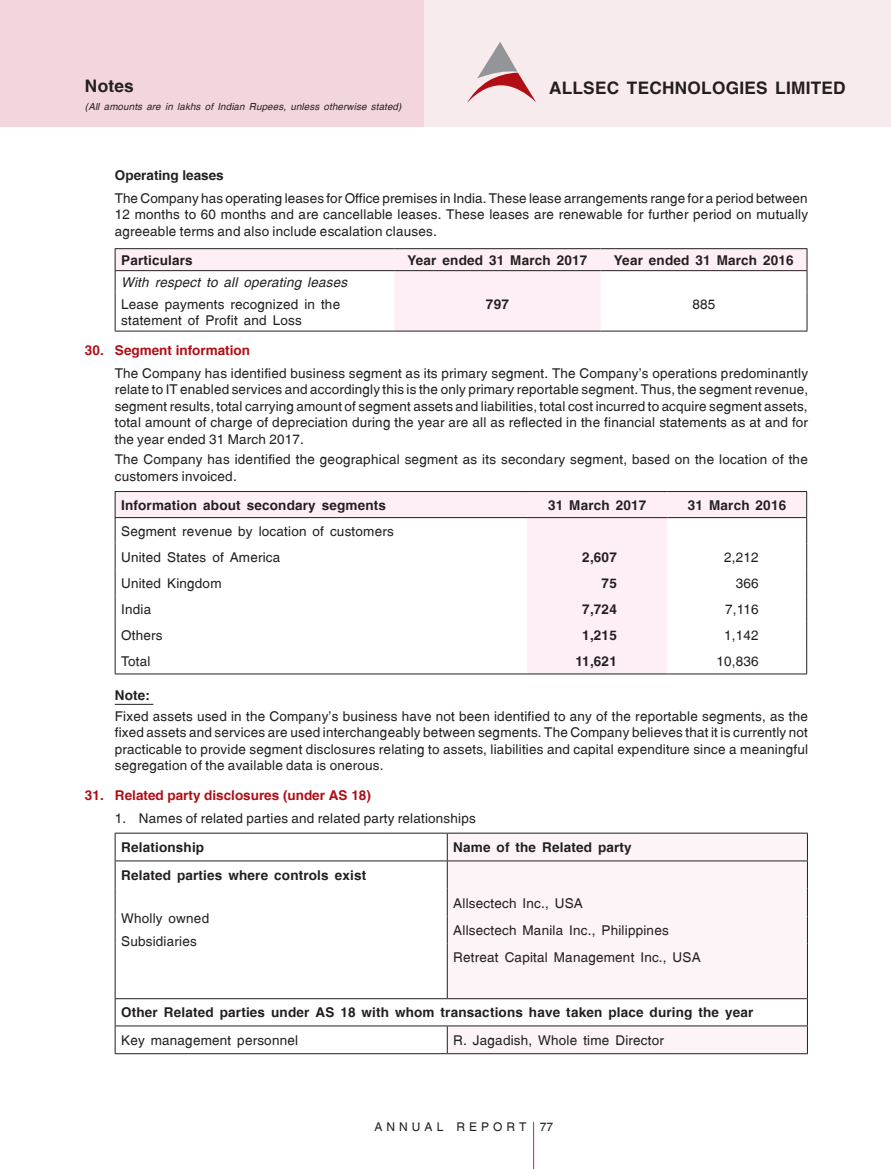
<style>
.page{position:relative;width:891px;height:1169px;background:#fff}
.page>*{position:absolute;margin:0;border:0;box-sizing:border-box;transform-origin:0 0}
.Header_bold{font:700 17.25px "Switzerland";letter-spacing:.015em;color:#231f20}
.NL_Para{font:13.5px/16.5px "Switzerland Plain";letter-spacing:.015em;color:#231f20;text-align:justify}
.Table_Text{font:13.5px/16.5px "Switzerland Plain";letter-spacing:.015em;color:#231f20}
.Body_text{font:13.5px "Switzerland Plain";letter-spacing:.015em;color:#231f20}
.Body_text-2{font:700 13.5px "Switzerland";letter-spacing:.015em;color:#231f20}
.Table_Text-2{font:700 13.5px "Switzerland";letter-spacing:.015em;color:#231f20}
.NL_Alpha{font:700 13.5px "Switzerland";color:#b00d15}
.Table_Text-3{font:italic 13.5px "Switzerland";letter-spacing:.015em;color:#231f20}
.NL_Alpha-2{font:700 13.5px "Switzerland";color:#231f20}
.NL_Para-2{font:700 13.5px "Switzerland";color:#231f20}
.t1{font:12px "Switzerland Plain";letter-spacing:.335em;color:#231f20}
.Rupees{font:italic 9.75px "Switzerland";letter-spacing:.015em;color:#231f20}
</style>
<div class="page">
<div style="left:422px;top:0;width:469px;height:127px;background:#f8ebee"></div>
<hr style="left:533px;top:1121px;width:1px;height:48px;background:#ed028c">
<svg style="left:467px;top:42px;width:69px;height:61px"></svg>
<div style="left:0;top:0;width:423px;height:127px;background:#f2d6dc"></div>
<hr style="left:115px;top:704px;width:38px;height:1px;background:#231f20">
<svg style="left:116px;top:249px;width:691px;height:82px"></svg>
<hr style="left:115px;top:248px;width:279px;height:1px;background:#231f20">
<hr style="left:601px;top:248px;width:206px;height:1px;background:#231f20">
<svg style="left:115px;top:249px;width:1px;height:44px"></svg>
<hr style="left:115px;top:293px;width:1px;height:38px;background:#231f20">
<hr style="left:807px;top:293px;width:1px;height:38px;background:#231f20">
<hr style="left:115px;top:331px;width:279px;height:1px;background:#231f20">
<hr style="left:601px;top:331px;width:206px;height:1px;background:#231f20">
<hr style="left:394px;top:248px;width:207px;height:1px;background:#231f20">
<hr style="left:115px;top:270px;width:279px;height:1px;background:#231f20">
<hr style="left:394px;top:270px;width:207px;height:1px;background:#231f20">
<hr style="left:601px;top:270px;width:206px;height:1px;background:#231f20">
<hr style="left:394px;top:331px;width:207px;height:1px;background:#231f20">
<svg style="left:807px;top:249px;width:1px;height:44px"></svg>
<svg style="left:116px;top:492px;width:690px;height:181px"></svg>
<hr style="left:115px;top:673px;width:412px;height:1px;background:#231f20">
<hr style="left:527px;top:673px;width:140px;height:1px;background:#231f20">
<hr style="left:667px;top:673px;width:140px;height:1px;background:#231f20">
<hr style="left:115px;top:491px;width:412px;height:1px;background:#231f20">
<svg style="left:115px;top:492px;width:1px;height:181px"></svg>
<hr style="left:527px;top:491px;width:140px;height:1px;background:#231f20">
<hr style="left:667px;top:491px;width:140px;height:1px;background:#231f20">
<svg style="left:806px;top:492px;width:1px;height:181px"></svg>
<hr style="left:115px;top:517px;width:412px;height:1px;background:#231f20">
<hr style="left:527px;top:517px;width:140px;height:1px;background:#231f20">
<hr style="left:667px;top:517px;width:140px;height:1px;background:#231f20">
<svg style="left:447px;top:833px;width:360px;height:220px;fill:#fdf4f8"></svg>
<hr style="left:115px;top:832px;width:332px;height:1px;background:#231f20">
<hr style="left:447px;top:832px;width:361px;height:1px;background:#231f20">
<svg style="left:447px;top:833px;width:1px;height:165px"></svg>
<svg style="left:115px;top:833px;width:1px;height:220px"></svg>
<svg style="left:447px;top:1026px;width:1px;height:27px"></svg>
<svg style="left:807px;top:833px;width:1px;height:220px"></svg>
<hr style="left:115px;top:860px;width:332px;height:1px;background:#231f20">
<hr style="left:447px;top:860px;width:361px;height:1px;background:#231f20">
<hr style="left:115px;top:998px;width:332px;height:1px;background:#231f20">
<hr style="left:447px;top:998px;width:361px;height:1px;background:#231f20">
<hr style="left:115px;top:1025px;width:332px;height:1px;background:#231f20">
<hr style="left:447px;top:1025px;width:361px;height:1px;background:#231f20">
<hr style="left:115px;top:1053px;width:332px;height:1px;background:#231f20">
<hr style="left:447px;top:1053px;width:361px;height:1px;background:#231f20">
<p class="Header_bold" style="left:85px;top:75px;width:50px">Notes</p>
<p class="Rupees" style="left:85px;top:101px;width:318px">(All amounts are in lakhs of Indian Rupees, unless otherwise stated)</p>
<p class="Header_bold" style="left:549px;top:78px;width:298px">ALLSEC TECHNOLOGIES LIMITED</p>
<p class="NL_Alpha-2" style="left:115px;top:167px;width:110px">Operating leases</p>
<p class="NL_Para" style="left:115px;top:190px;width:695px">The Company has operating leases for Office premises in India. These lease arrangements range for a period between 12 months to 60 months and are cancellable leases. These leases are renewable for further period on mutually agreeable terms and also include escalation clauses.</p>
<p class="Table_Text-2" style="left:121px;top:252px;width:73px">Particulars</p>
<p class="Table_Text-2" style="left:407px;top:252px;width:181px">Year ended 31 March 2017</p>
<p class="Table_Text-2" style="left:614px;top:252px;width:181px">Year ended 31 March 2016</p>
<p class="Table_Text-3" style="left:121px;top:274px;width:228px">With respect to all operating leases</p>
<p class="Table_Text" style="left:121px;top:295px;width:221px">Lease payments recognized in the statement of Profit and Loss</p>
<p class="Table_Text-2" style="left:486px;top:296px;width:24px">797</p>
<p class="Table_Text" style="left:692px;top:295px;width:24px">885</p>
<p class="NL_Alpha" style="left:85px;top:342px;width:166px">30. Segment information</p>
<p class="NL_Para" style="left:115px;top:364px;width:695px">The Company has identified business segment as its primary segment. The Company’s operations predominantly relate to IT enabled services and accordingly this is the only primary reportable segment. Thus, the segment revenue, segment results, total carrying amount of segment assets and liabilities, total cost incurred to acquire segment assets, total amount of charge of depreciation during the year are all as reflected in the financial statements as at and for the year ended 31 March 2017.</p>
<p class="NL_Para" style="left:115px;top:451px;width:695px">The Company has identified the geographical segment as its secondary segment, based on the location of the customers invoiced.</p>
<p class="Table_Text-2" style="left:121px;top:496px;width:267px">Information about secondary segments</p>
<p class="Table_Text-2" style="left:548px;top:496px;width:100px">31 March 2017</p>
<p class="Table_Text-2" style="left:688px;top:496px;width:100px">31 March 2016</p>
<p class="Table_Text" style="left:121px;top:522px;width:274px">Segment revenue by location of customers</p>
<p class="Table_Text" style="left:121px;top:548px;width:161px">United States of America</p>
<p class="Table_Text-2" style="left:582px;top:548px;width:36px">2,607</p>
<p class="Table_Text" style="left:724px;top:548px;width:36px">2,212</p>
<p class="Table_Text" style="left:121px;top:574px;width:102px">United Kingdom</p>
<p class="Table_Text-2" style="left:602px;top:575px;width:17px">75</p>
<p class="Table_Text" style="left:736px;top:574px;width:24px">366</p>
<p class="Table_Text" style="left:121px;top:600px;width:32px">India</p>
<p class="Table_Text-2" style="left:582px;top:601px;width:36px">7,724</p>
<p class="Table_Text" style="left:725px;top:600px;width:35px">7,116</p>
<p class="Table_Text" style="left:121px;top:627px;width:43px">Others</p>
<p class="Table_Text-2" style="left:582px;top:627px;width:36px">1,215</p>
<p class="Table_Text" style="left:724px;top:627px;width:36px">1,142</p>
<p class="Table_Text" style="left:121px;top:653px;width:31px">Total</p>
<p class="Table_Text-2" style="left:575px;top:653px;width:43px">11,621</p>
<p class="Table_Text" style="left:716px;top:653px;width:44px">10,836</p>
<p class="NL_Para-2" style="left:115px;top:687px;width:37px">Note:</p>
<p class="NL_Para" style="left:115px;top:707px;width:695px">Fixed assets used in the Company’s business have not been identified to any of the reportable segments, as the fixed assets and services are used interchangeably between segments. The Company believes that it is currently not practicable to provide segment disclosures relating to assets, liabilities and capital expenditure since a meaningful segregation of the available data is onerous.</p>
<p class="NL_Alpha" style="left:85px;top:786px;width:287px">31. Related party disclosures (under AS 18)</p>
<p class="NL_Para" style="left:115px;top:809px;width:363px">1. Names of related parties and related party relationships</p>
<p class="Body_text-2" style="left:121px;top:839px;width:85px">Relationship</p>
<p class="Body_text-2" style="left:453px;top:839px;width:180px">Name of the Related party</p>
<p class="Body_text-2" style="left:121px;top:866px;width:247px">Related parties where controls exist</p>
<p class="Body_text" style="left:121px;top:910px;width:90px">Wholly owned</p>
<p class="Body_text" style="left:121px;top:933px;width:77px">Subsidiaries</p>
<p class="Body_text" style="left:453px;top:894px;width:131px">Allsectech Inc., USA</p>
<p class="Body_text" style="left:453px;top:922px;width:217px">Allsectech Manila Inc., Philippines</p>
<p class="Body_text" style="left:453px;top:949px;width:249px">Retreat Capital Management Inc., USA</p>
<p class="Body_text-2" style="left:121px;top:1004px;width:634px">Other Related parties under AS 18 with whom transactions have taken place during the year</p>
<p class="Body_text" style="left:121px;top:1032px;width:179px">Key management personnel</p>
<p class="Body_text" style="left:453px;top:1032px;width:212px">R. Jagadish, Whole time Director</p>
<p class="t1" style="left:375px;top:1119px;width:180px">ANNUAL REPORT 77</p>
</div>
